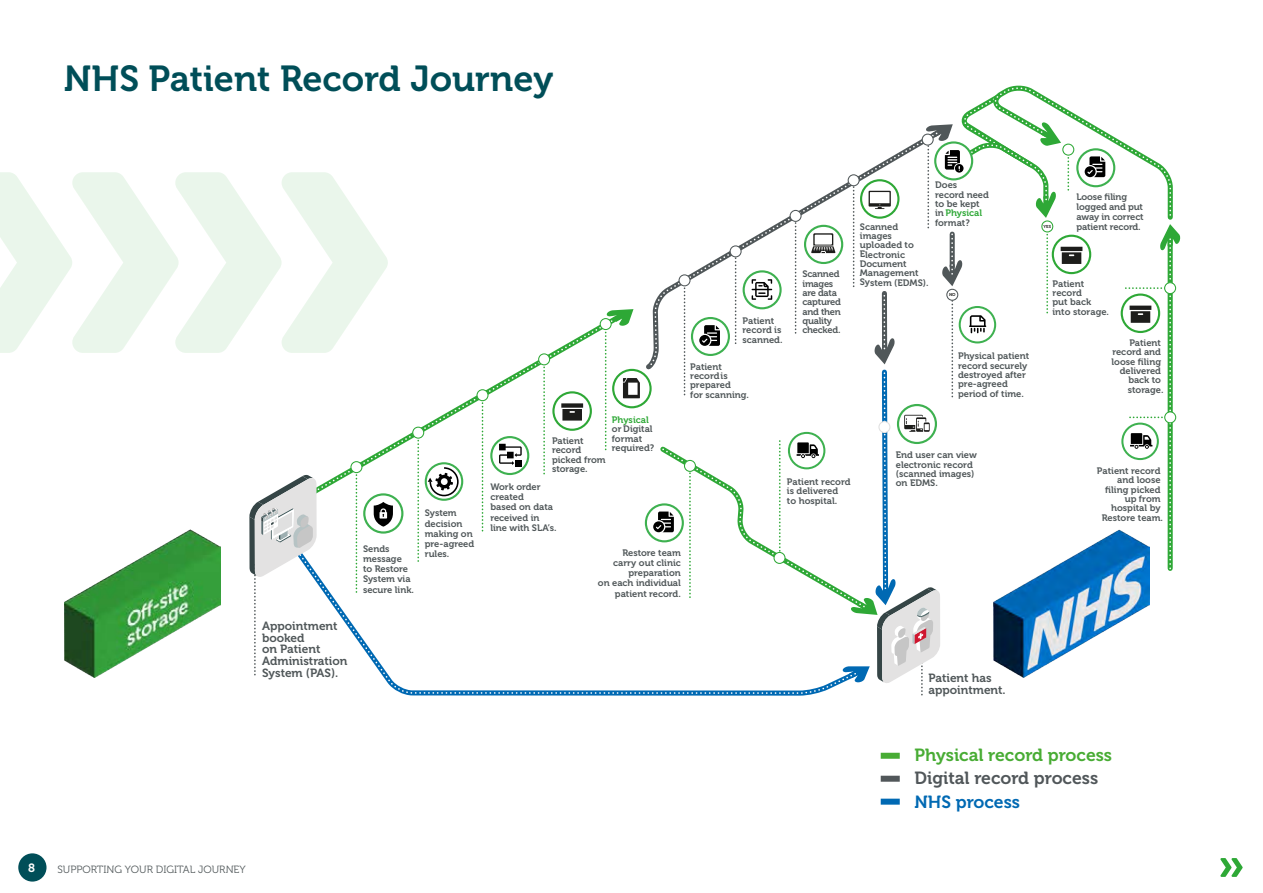
<style>
.page{position:relative;width:1263px;height:893px;background:#fff}
.page>*{position:absolute;margin:0;border:0;box-sizing:border-box;transform-origin:0 0}
.t1{font:36px "Museo 700";color:#004e58}
.t2{font:17.55px "Museo 700";color:#48ac34}
.t3{font:17.55px "Museo 700";color:#51575a}
.t4{font:17.55px "Museo 700";color:#0069b3}
.t5{font:12px "Museo 700";color:#fff}
.t6{font:11.85px/11.9px "Museo 700";color:#505759}
.t7{font:10.5px "Museo 300";color:#51585a}
.t8{font:9.3px/9.3px "Museo 700";color:#505759}
.t9{font:9.3px/9.3px "Museo 700";letter-spacing:-.025em;color:#505759}
.t10{font:9.3px "Museo 700";color:#2ea836}
.t11{font:4.2px "Museo 700";color:#1d1d1b}
.s1{color:#2ea836}
</style>
<div class="page">
<svg style="left:317px;top:574px;width:283px;height:121px"></svg>
<svg style="left:306px;top:322px;width:294px;height:195px"></svg>
<svg style="left:249px;top:475px;width:68px;height:201px"></svg>
<img style="left:64px;top:529px;width:156px;height:148px">
<svg style="left:538px;top:353px;width:54px;height:121px"></svg>
<svg style="left:412px;top:427px;width:51px;height:135px"></svg>
<svg style="left:350px;top:461px;width:53px;height:134px"></svg>
<svg style="left:476px;top:389px;width:53px;height:143px"></svg>
<svg style="left:600px;top:85px;width:580px;height:611px"></svg>
<div style="left:881px;top:753px;width:19px;height:6px;background:#48ac34"></div>
<div style="left:881px;top:776px;width:19px;height:6px;background:#51575a"></div>
<div style="left:881px;top:799px;width:19px;height:6px;background:#0069b3"></div>
<svg style="left:0;top:172px;width:388px;height:181px"></svg>
<div style="left:18px;top:853px;width:29px;height:29px;background:#004e58;border-radius:50%"></div>
<svg style="left:1220px;top:858px;width:22px;height:19px"></svg>
<h1 class="t1" style="left:64px;top:58px;width:491px">NHS Patient Record Journey</h1>
<p class="t6" style="left:262px;top:620px;width:87px">Appointment booked<br>on Patient<br>Administration<br>System (PAS).</p>
<p class="t8" style="left:363px;top:544px;width:52px;line-height:10.2px">Sends message<br>to Restore<br>System via secure link.</p>
<p class="t8" style="left:425px;top:508px;width:51px;line-height:10.2px">System decision making on pre-agreed rules.</p>
<p class="t10" style="left:612px;top:414px;width:38px">Physical</p>
<p class="t8" style="left:612px;top:424px;width:44px">or Digital format required?</p>
<p class="t8" style="left:552px;top:436px;width:55px">Patient record picked from storage.</p>
<p class="t8" style="left:490px;top:482px;width:68px;line-height:10.2px">Work order created<br>based on data received in line with SLA’s.</p>
<p class="t8" style="left:598px;top:548px;width:85px;line-height:10.2px;text-align:right">Restore team carry out clinic preparation<br>on each individual patient record.</p>
<p class="t8" style="left:742px;top:316px;width:42px">Patient record is scanned.</p>
<p class="t8" style="left:690px;top:362px;width:60px">Patient record is prepared<br>for scanning.</p>
<p class="t9" style="left:802px;top:270px;width:40px">Scanned images are data captured and then quality checked.</p>
<p class="t8" style="left:935px;top:180px;width:55px">Does<br>record need to be kept in <span class="s1">Physical </span>format?</p>
<p class="t8" style="left:860px;top:222px;width:70px">Scanned images uploaded to<br>Electronic<br>Document<br>Management<br>System (EDMS).</p>
<p class="t11" style="left:949px;top:293px;width:8px">NO</p>
<p class="t8" style="left:958px;top:352px;width:73px">Physical patient record securely destroyed after pre-agreed period of time.</p>
<p class="t8" style="left:787px;top:477px;width:65px">Patient record is delivered<br>to hospital.</p>
<p class="t8" style="left:896px;top:451px;width:83px">End user can view electronic record (scanned images) on EDMS.</p>
<p class="t11" style="left:1044px;top:224px;width:9px">YES</p>
<p class="t8" style="left:1076px;top:192px;width:69px;line-height:10.2px">Loose filing logged and put away in correct patient record.</p>
<p class="t8" style="left:1052px;top:279px;width:58px">Patient record<br>put back into storage.</p>
<p class="t8" style="left:1111px;top:338px;width:53px;text-align:right">Patient record and loose filing delivered back to storage.</p>
<p class="t8" style="left:1097px;top:466px;width:68px;text-align:right">Patient record and loose filing picked up from hospital by<br>Restore team.</p>
<p class="t6" style="left:928px;top:672px;width:79px">Patient has appointment.</p>
<h2 class="t2" style="left:914px;top:745px;width:199px">Physical record process</h2>
<h2 class="t3" style="left:914px;top:768px;width:185px">Digital record process</h2>
<h2 class="t4" style="left:914px;top:792px;width:107px">NHS process</h2>
<p class="t5" style="left:28px;top:861px;width:8px">8</p>
<p class="t7" style="left:57px;top:864px;width:190px">SUPPORTING YOUR DIGITAL JOURNEY</p>
</div>
